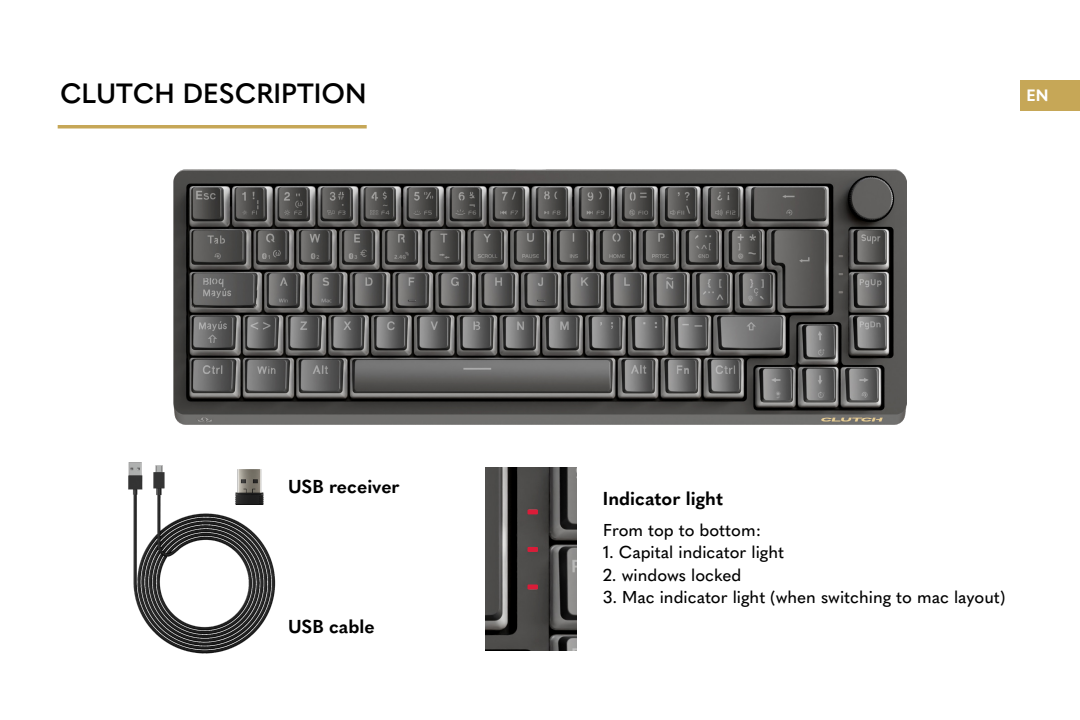
<style>
.page{position:relative;width:1080px;height:720px;background:#fff}
.page>*{position:absolute;margin:0;border:0;box-sizing:border-box;transform-origin:0 0}
.t1{font:600 27.5px "Quasimoda";color:#000}
.t2{font:700 18.5px "Quasimoda";color:#000}
.t3{font:500 17px "Quasimoda";color:#000}
.t4{font:700 16.25px "Quasimoda";color:#fff}
</style>
<div class="page">
<div style="left:1020px;top:80px;width:60px;height:30px;background:#c6a757"></div>
<hr style="left:58px;top:125px;width:309px;height:3px;background:#c6a757">
<img style="left:128px;top:462px;width:148px;height:192px">
<img style="left:236px;top:469px;width:28px;height:35px">
<img style="left:173px;top:170px;width:734px;height:254px">
<img style="left:485px;top:467px;width:92px;height:184px">
<hr style="left:528px;top:510px;width:10px;height:4px;background:#da1c38">
<div style="left:528px;top:547px;width:10px;height:5px;background:#da1c38"></div>
<div style="left:528px;top:584px;width:10px;height:5px;background:#da1c38"></div>
<h1 class="t1" style="left:60px;top:73px;width:308px">CLUTCH DESCRIPTION</h1>
<p class="t4" style="left:1027px;top:83px;width:24px">EN</p>
<p class="t2" style="left:288px;top:472px;width:113px">USB receiver</p>
<p class="t2" style="left:288px;top:612px;width:88px">USB cable</p>
<p class="t2" style="left:603px;top:484px;width:121px">Indicator light</p>
<p class="t3" style="left:603px;top:517px;width:160px">From top to bottom:</p>
<p class="t3" style="left:603px;top:539px;width:183px">1. Capital indicator light</p>
<p class="t3" style="left:603px;top:562px;width:140px">2. windows locked</p>
<p class="t3" style="left:603px;top:584px;width:404px">3. Mac indicator light (when switching to mac layout)</p>
</div>
